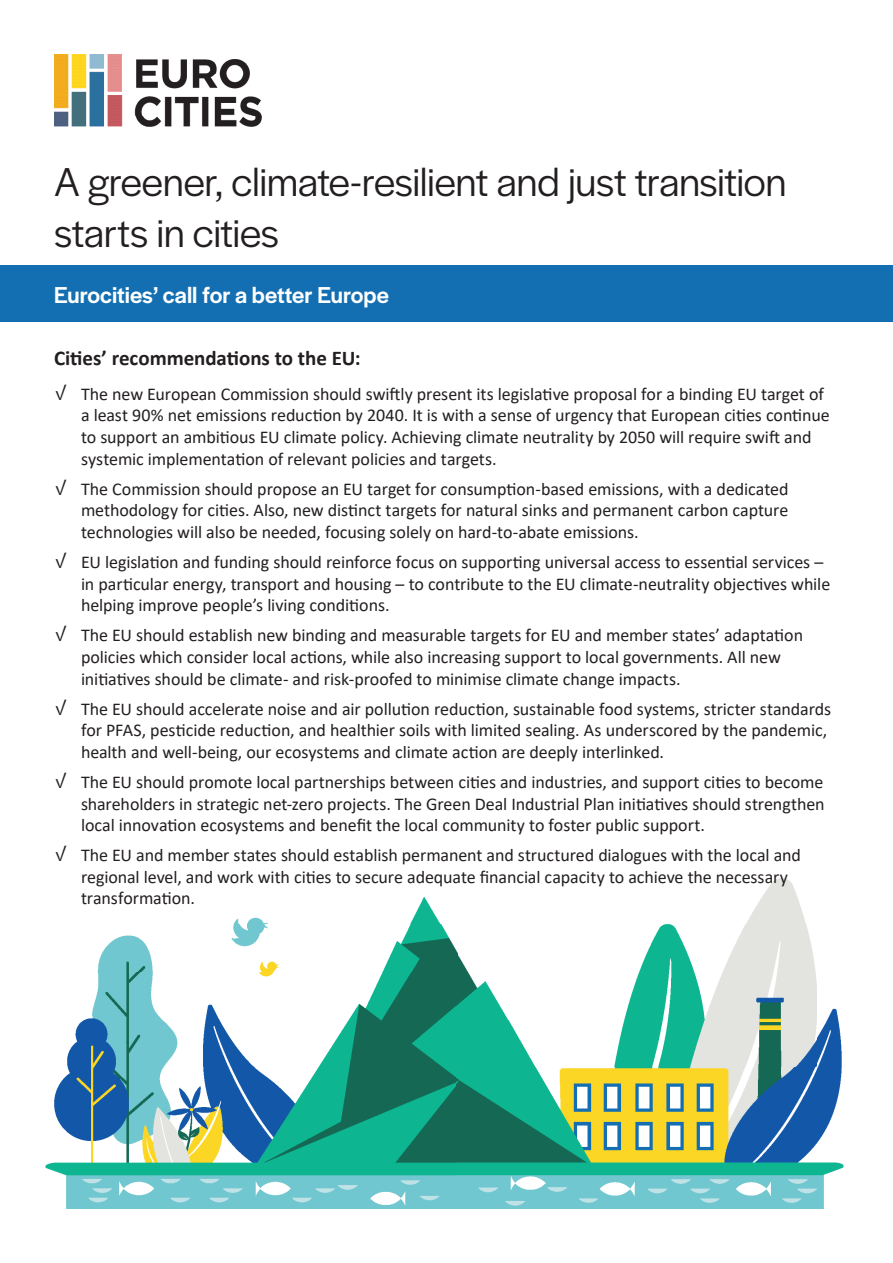
<style>
.page{position:relative;width:893px;height:1263px;background:#fff}
.page>*{position:absolute;margin:0;border:0;box-sizing:border-box;transform-origin:0 0}
.t1{font:42px/50.4px "Halyard Display";letter-spacing:-.01em;color:#231f20}
.t2{font:500 24px "Halyard Display";color:#fff}
.t3{font:700 21px "Calibri";color:#231f20}
.t4{font:18px/21.6px "Calibri";letter-spacing:-.005em;color:#231f20}
.s1{font-family:"Halyard Text"}
</style>
<div class="page">
<img style="left:45px;top:971px;width:411px;height:238px">
<img style="left:456px;top:1066px;width:388px;height:143px">
<img style="left:456px;top:1019px;width:79px;height:47px">
<img style="left:614px;top:924px;width:203px;height:142px">
<img style="left:817px;top:1008px;width:25px;height:58px">
<img style="left:456px;top:951px;width:52px;height:68px">
<img style="left:97px;top:924px;width:182px;height:47px">
<img style="left:383px;top:924px;width:74px;height:47px">
<img style="left:234px;top:917px;width:34px;height:7px">
<img style="left:410px;top:896px;width:31px;height:28px">
<img style="left:746px;top:878px;width:60px;height:46px">
<img style="left:54px;top:54px;width:207px;height:72px">
<div style="left:0;top:266px;width:893px;height:56px;background:#136fb1"></div>
<h1 class="t1" style="left:54px;top:155px;width:734px">A greener, climate-resilient and just transition starts in cities</h1>
<h2 class="t2" style="left:54px;top:278px;width:336px">Eurocities’ call for a better Europe</h2>
<p class="t3" style="left:54px;top:344px;width:308px">Cities’ recommendations to the EU:</p>
<p class="t4" style="left:81px;top:383px;width:750px;text-indent:-27px"><span class="s1">✓</span> The new European Commission should swiftly present its legislative proposal for a binding EU target of a least 90% net emissions reduction by 2040. It is with a sense of urgency that European cities continue to support an ambitious EU climate policy. Achieving climate neutrality by 2050 will require swift and systemic implementation of relevant policies and targets.</p>
<p class="t4" style="left:81px;top:477px;width:709px;text-align:justify;text-indent:-27px"><span class="s1">✓</span> The Commission should propose an EU target for consumption-based emissions, with a dedicated methodology for cities. Also, new distinct targets for natural sinks and permanent carbon capture technologies will also be needed, focusing solely on hard-to-abate emissions.</p>
<p class="t4" style="left:81px;top:551px;width:751px;text-indent:-27px"><span class="s1">✓</span> EU legislation and funding should reinforce focus on supporting universal access to essential services – in particular energy, transport and housing – to contribute to the EU climate-neutrality objectives while helping improve people’s living conditions.</p>
<p class="t4" style="left:81px;top:624px;width:724px;text-indent:-27px"><span class="s1">✓</span> The EU should establish new binding and measurable targets for EU and member states’ adaptation policies which consider local actions, while also increasing support to local governments. All new initiatives should be climate- and risk-proofed to minimise climate change impacts.</p>
<p class="t4" style="left:81px;top:697px;width:752px;text-indent:-27px"><span class="s1">✓</span> The EU should accelerate noise and air pollution reduction, sustainable food systems, stricter standards for PFAS, pesticide reduction, and healthier soils with limited sealing. As underscored by the pandemic, health and well-being, our ecosystems and climate action are deeply interlinked.</p>
<p class="t4" style="left:81px;top:771px;width:745px;text-align:justify;text-indent:-27px"><span class="s1">✓</span> The EU should promote local partnerships between cities and industries, and support cities to become shareholders in strategic net-zero projects. The Green Deal Industrial Plan initiatives should strengthen local innovation ecosystems and benefit the local community to foster public support.</p>
<p class="t4" style="left:81px;top:844px;width:721px;text-indent:-27px"><span class="s1">✓</span> The EU and member states should establish permanent and structured dialogues with the local and regional level, and work with cities to secure adequate financial capacity to achieve the necessary transformation.</p>
</div>
